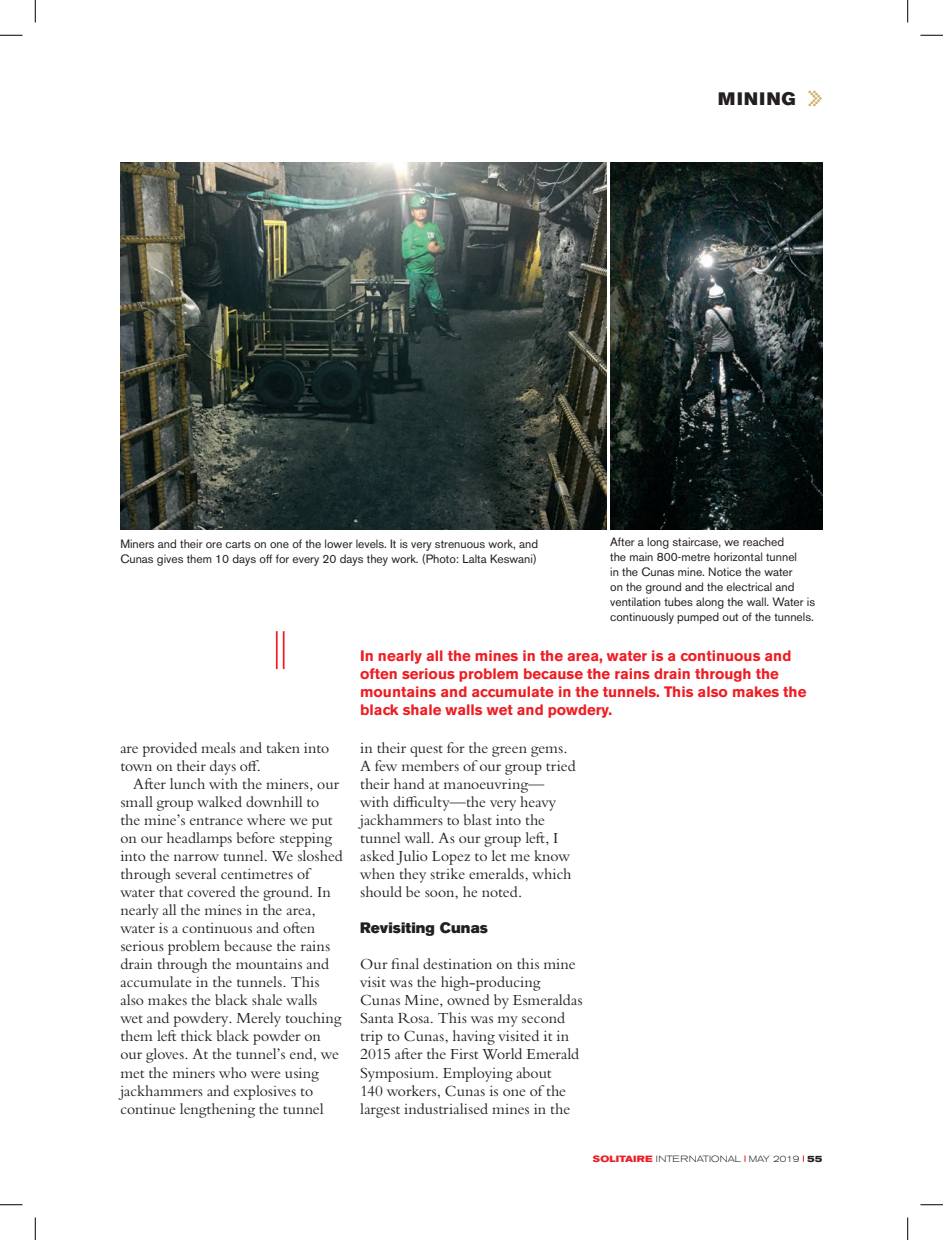
<style>
.page{position:relative;width:943px;height:1240px;background:#fff}
.page>*{position:absolute;margin:0;border:0;box-sizing:border-box;transform-origin:0 0}
.t1{font:17.85px "Akzidenz Grotesk BE Super";letter-spacing:.09em;color:#231f20}
.t2{font:15px/18px "Bergamo Std";letter-spacing:.005em;color:#231f20}
.t3{font:700 15px/18px "Akzidenz Grotesk BE";color:#ee1d23}
.t4{font:15px "Akzidenz Grotesk BE Super";letter-spacing:.005em;color:#231f20}
.t5{font:12px/15px "Akzidenz Grotesk BE";color:#231f20}
.t6{font:300 expanded 9px "Akzidenz Grotesk BE";color:#231f20}
.s1{font-weight:700;color:#ee1d23}
.s2{font-weight:700}
</style>
<div class="page">
<svg style="left:808px;top:91px;width:13px;height:15px"></svg>
<img style="left:610px;top:163px;width:212px;height:367px">
<img style="left:120px;top:163px;width:486px;height:367px">
<hr style="left:283px;top:631px;width:1px;height:38px;background:#ee1d23">
<hr style="left:276px;top:631px;width:1px;height:38px;background:#ee1d23">
<svg style="left:0;top:35px;width:22px;height:1px"></svg>
<svg style="left:920px;top:35px;width:22px;height:1px"></svg>
<svg style="left:0;top:1204px;width:22px;height:1px"></svg>
<svg style="left:920px;top:1204px;width:22px;height:1px"></svg>
<svg style="left:35px;top:0;width:1px;height:22px"></svg>
<svg style="left:35px;top:1217px;width:1px;height:23px"></svg>
<svg style="left:907px;top:0;width:1px;height:22px"></svg>
<svg style="left:907px;top:1217px;width:1px;height:23px"></svg>
<p class="t1" style="left:717px;top:89px;width:79px">MINING</p>
<p class="t5" style="left:120px;top:536px;width:419px">Miners and their ore carts on one of the lower levels. It is very strenuous work, and<br>Cunas gives them 10 days off for every 20 days they work. (Photo: Lalta Keswani)</p>
<p class="t5" style="left:610px;top:535px;width:206px">After a long staircase, we reached<br>the main 800-metre horizontal tunnel<br>in the Cunas mine. Notice the water<br>on the ground and the electrical and ventilation tubes along the wall. Water is continuously pumped out of the tunnels.</p>
<p class="t2" style="left:120px;top:739px;width:210px">are provided meals and taken into town on their days off.</p>
<p class="t2" style="left:120px;top:775px;width:224px;text-indent:13px">After lunch with the miners, our small group walked downhill to the mine’s entrance where we put on our headlamps before stepping into the narrow tunnel. We sloshed through several centimetres of water that covered the ground. In nearly all the mines in the area, water is a continuous and often serious problem because the rains drain through the mountains and accumulate in the tunnels. This also makes the black shale walls wet and powdery. Merely touching them left thick black powder on our gloves. At the tunnel’s end, we met the miners who were using jackhammers and explosives to continue lengthening the tunnel</p>
<p class="t3" style="left:360px;top:647px;width:447px">In nearly all the mines in the area, water is a continuous and often serious problem because the rains drain through the mountains and accumulate in the tunnels. This also makes the black shale walls wet and powdery.</p>
<p class="t2" style="left:360px;top:739px;width:217px">in their quest for the green gems.<br>A few members of our group tried their hand at manoeuvring— with difficulty—the very heavy jackhammers to blast into the tunnel wall. As our group left, I asked Julio Lopez to let me know when they strike emeralds, which should be soon, he noted.</p>
<p class="t4" style="left:360px;top:919px;width:129px">Revisiting Cunas</p>
<p class="t2" style="left:360px;top:955px;width:224px">Our final destination on this mine visit was the high-producing<br>Cunas Mine, owned by Esmeraldas<br>Santa Rosa. This was my second trip to Cunas, having visited it in<br>2015 after the First World Emerald<br>Symposium. Employing about<br>140 workers, Cunas is one of the largest industrialised mines in the</p>
<p class="t6" style="left:592px;top:1153px;width:231px"><span class="s1">SOLITAIRE</span> INTERNATIONAL MAY 2019 <span class="s2">55</span></p>
</div>
